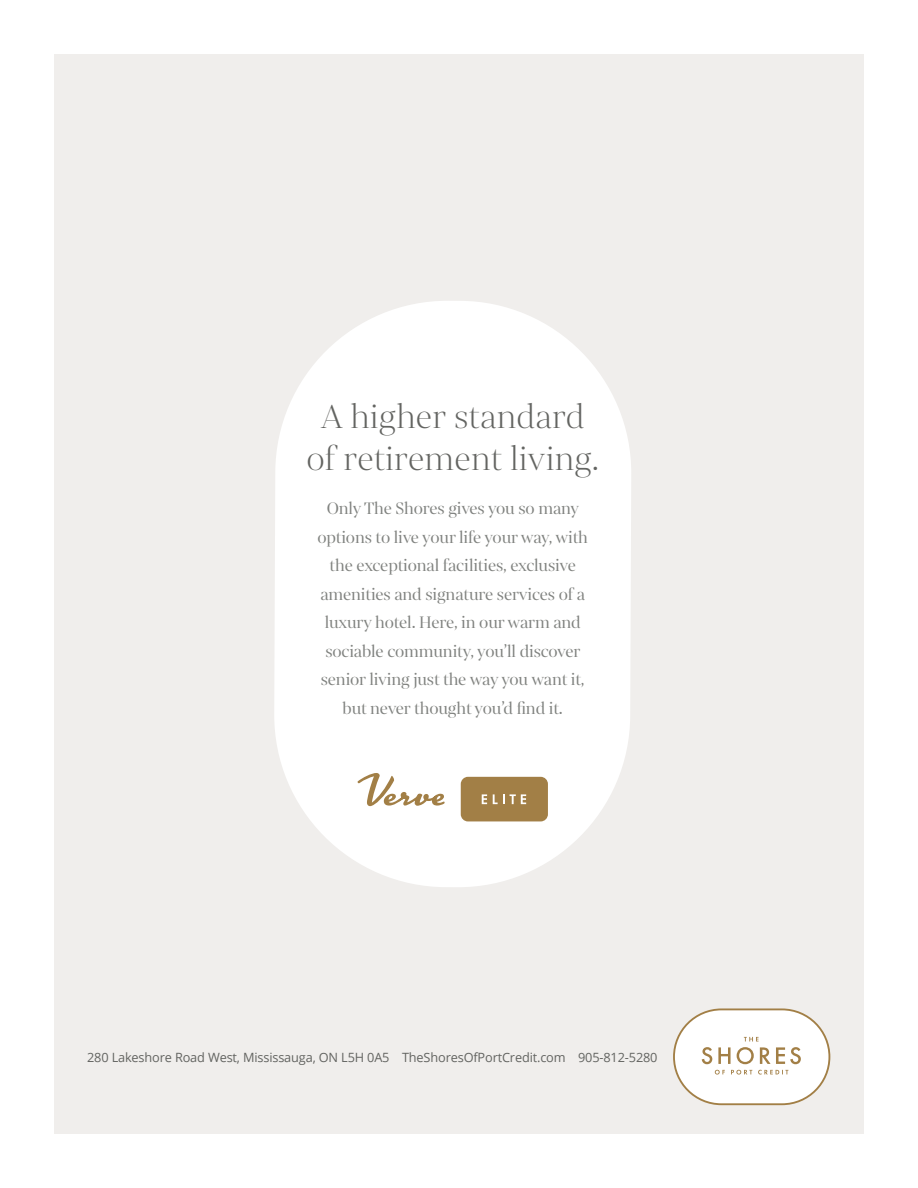
<style>
.page{position:relative;width:918px;height:1188px;background:#fff}
.page>*{position:absolute;margin:0;border:0;box-sizing:border-box;transform-origin:0 0}
.t1{font:300 36px/42px "Mixta Sharp";letter-spacing:.005em;color:#636461;text-align:center}
.t2{font:18px/28.5px "Mixta Sharp";letter-spacing:-.01em;color:#80827f;text-align:center}
.t3{font:12.75px "Open Sans";letter-spacing:-.01em;color:#636461}
</style>
<div class="page">
<div style="left:54px;top:54px;width:810px;height:1080px;background:#f0eeec"></div>
<div style="left:674px;top:1009px;width:155px;height:95px;background:#fff;border-radius:47px"></div>
<div style="left:673px;top:1008px;width:157px;height:97px;border:2px solid #a27f46;border-radius:47px"></div>
<svg style="left:702px;top:1037px;width:99px;height:38px"></svg>
<svg style="left:274px;top:301px;width:357px;height:586px;background:#fdfcfc"></svg>
<div style="left:461px;top:777px;width:87px;height:44px;background:#a27f46;border-radius:7px"></div>
<svg style="left:358px;top:773px;width:87px;height:33px;background:#e6ddce"></svg>
<svg style="left:482px;top:794px;width:5px;height:10px"></svg>
<svg style="left:493px;top:794px;width:33px;height:10px"></svg>
<h1 class="t1" style="left:306px;top:395px;width:294px">A higher standard of retirement living.</h1>
<p class="t2" style="left:317px;top:495px;width:272px">Only The Shores gives you so many options to live your life your way, with the exceptional facilities, exclusive amenities and signature services of a luxury hotel. Here, in our warm and sociable community, you’ll discover senior living just the way you want it, but never thought you’d find it.</p>
<p class="t3" style="left:87px;top:1048px;width:572px">280 Lakeshore Road West, Mississauga, ON L5H 0A5 TheShoresOfPortCredit.com 905-812-5280</p>
</div>
